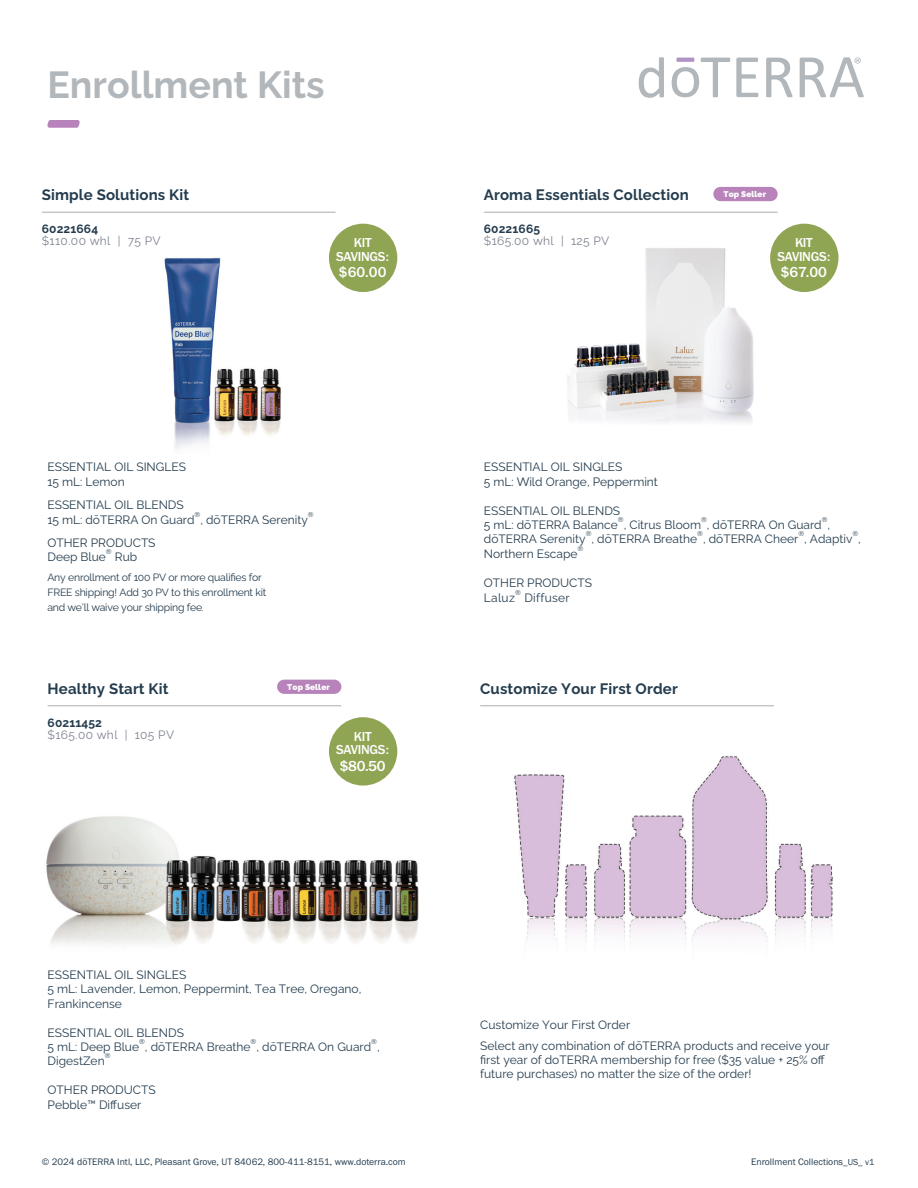
<style>
.page{position:relative;width:918px;height:1188px;background:#fff}
.page>*{position:absolute;margin:0;border:0;box-sizing:border-box;transform-origin:0 0}
.t1{font:700 37.5px "Ralewayd T";color:#b2b7bb}
.t2{font:700 15px "Ralewayd T";letter-spacing:.01em;color:#243c4e}
.t3{font:500 15px "Franklin Gothic URW";color:#fff}
.t4{font:500 13.5px/13.5px "Franklin Gothic URW";letter-spacing:-.025em;color:#fff;text-align:center}
.t5{font:12px/14.4px "Ralewayd T";color:#243c4e}
.t6{font:12px "Ralewayd T";letter-spacing:.03em;color:#7e838f}
.t7{font:700 12px "Ralewayd T";letter-spacing:.01em;color:#243c4e}
.t8{font:12px "Ralewayd T";letter-spacing:.025em;color:#243c4e}
.t9{font:10.5px/15px "Ralewayd T";letter-spacing:-.02em;color:#243c4e}
.t10{font:9.75px "Franklin Gothic URW Boo";color:#243c4e}
.t11{font:900 8.25px "Ralewayd T";letter-spacing:.01em;color:#fff}
.t12{font:7.05px "Ralewayd T";color:#243c4e}
.s1{font-size:9px}
</style>
<div class="page">
<img style="left:46px;top:740px;width:373px;height:205px">
<hr style="left:484px;top:212px;width:294px;height:1px;background:#b3b5bd">
<svg style="left:766px;top:58px;width:27px;height:39px"></svg>
<svg style="left:736px;top:58px;width:22px;height:39px"></svg>
<svg style="left:672px;top:58px;width:58px;height:39px"></svg>
<svg style="left:639px;top:57px;width:25px;height:41px"></svg>
<svg style="left:800px;top:57px;width:64px;height:40px"></svg>
<img style="left:164px;top:257px;width:117px;height:192px">
<div style="left:329px;top:224px;width:68px;height:68px;background:#90a554;border-radius:50%"></div>
<img style="left:567px;top:248px;width:204px;height:175px">
<div style="left:770px;top:224px;width:69px;height:68px;background:#90a554;border-radius:50%"></div>
<div style="left:329px;top:717px;width:68px;height:69px;background:#90a554;border-radius:50%"></div>
<div style="left:713px;top:187px;width:65px;height:14px;background:#b783ba;border-radius:7px"></div>
<div style="left:277px;top:680px;width:64px;height:14px;background:#b783ba;border-radius:7px"></div>
<img style="left:514px;top:756px;width:319px;height:189px">
<svg style="left:47px;top:120px;width:33px;height:8px"></svg>
<hr style="left:42px;top:212px;width:294px;height:1px;background:#b3b5bd">
<hr style="left:48px;top:705px;width:293px;height:1px;background:#b3b5bd">
<hr style="left:480px;top:705px;width:294px;height:1px;background:#b3b5bd">
<h1 class="t1" style="left:47px;top:56px;width:279px">Enrollment Kits</h1>
<p class="t2" style="left:42px;top:183px;width:149px">Simple Solutions Kit</p>
<p class="t7" style="left:42px;top:220px;width:58px">60221664</p>
<p class="t6" style="left:42px;top:231px;width:120px">$110.00 whl | 75 PV</p>
<p class="t4" style="left:336px;top:236px;width:54px">KIT<br>SAVINGS:</p>
<p class="t3" style="left:339px;top:263px;width:49px">$60.00</p>
<p class="t5" style="left:47px;top:459px;width:140px">ESSENTIAL OIL SINGLES<br>15 mL: Lemon</p>
<p class="t5" style="left:47px;top:497px;width:149px">ESSENTIAL OIL BLENDS<br>15 mL: dōTERRA On Guard</p>
<p class="t12" style="left:195px;top:509px;width:7px">®</p>
<p class="t12" style="left:308px;top:509px;width:7px">®</p>
<p class="t5" style="left:200px;top:511px;width:109px">, dōTERRA Serenity</p>
<p class="t5" style="left:47px;top:534px;width:110px">OTHER PRODUCTS<br>Deep Blue</p>
<p class="t12" style="left:106px;top:546px;width:7px">®</p>
<p class="t5" style="left:115px;top:549px;width:24px">Rub</p>
<p class="t9" style="left:47px;top:569px;width:220px">Any enrollment of 100 PV or more qualifies for<br>FREE shipping! Add 30 PV to this enrollment kit and we’ll waive your shipping fee.</p>
<p class="t2" style="left:48px;top:677px;width:122px">Healthy Start Kit</p>
<p class="t7" style="left:48px;top:713px;width:56px">60211452</p>
<p class="t6" style="left:48px;top:725px;width:128px">$165.00 whl | 105 PV</p>
<p class="t11" style="left:287px;top:680px;width:44px">Top Seller</p>
<p class="t4" style="left:336px;top:729px;width:54px">KIT<br>SAVINGS:</p>
<p class="t3" style="left:340px;top:757px;width:47px">$80.50</p>
<p class="t5" style="left:48px;top:966px;width:315px">ESSENTIAL OIL SINGLES<br>5 mL: Lavender, Lemon, Peppermint, Tea Tree, Oregano,<br>Frankincense</p>
<p class="t5" style="left:48px;top:1024px;width:138px">ESSENTIAL OIL BLENDS<br>5 mL: Deep Blue</p>
<p class="t12" style="left:139px;top:1036px;width:7px">®</p>
<p class="t12" style="left:251px;top:1036px;width:7px">®</p>
<p class="t12" style="left:371px;top:1036px;width:7px">®</p>
<p class="t5" style="left:145px;top:1038px;width:107px">, dōTERRA Breathe</p>
<p class="t5" style="left:256px;top:1038px;width:116px">, dōTERRA On Guard</p>
<p class="t5" style="left:377px;top:1038px;width:4px">,</p>
<p class="t12" style="left:105px;top:1050px;width:7px">®</p>
<p class="t5" style="left:48px;top:1081px;width:110px">OTHER PRODUCTS<br>Pebble™ Diffuser</p>
<p class="t5" style="left:48px;top:1053px;width:59px">DigestZen</p>
<p class="t2" style="left:484px;top:183px;width:206px">Aroma Essentials Collection</p>
<p class="t7" style="left:484px;top:220px;width:58px">60221665</p>
<p class="t6" style="left:484px;top:231px;width:127px">$165.00 whl | 125 PV</p>
<p class="t11" style="left:724px;top:188px;width:44px">Top Seller</p>
<p class="t4" style="left:777px;top:236px;width:54px">KIT<br>SAVINGS:</p>
<p class="t3" style="left:781px;top:263px;width:48px">$67.00</p>
<p class="t5" style="left:484px;top:459px;width:176px">ESSENTIAL OIL SINGLES<br>5 mL: Wild Orange, Peppermint</p>
<p class="t5" style="left:484px;top:502px;width:138px">ESSENTIAL OIL BLENDS<br>5 mL: dōTERRA Balance</p>
<p class="t12" style="left:618px;top:514px;width:7px">®</p>
<p class="t12" style="left:701px;top:514px;width:7px">®</p>
<p class="t12" style="left:822px;top:514px;width:7px">®</p>
<p class="t5" style="left:624px;top:516px;width:79px">, Citrus Bloom</p>
<p class="t5" style="left:707px;top:516px;width:116px">, dōTERRA On Guard</p>
<p class="t5" style="left:828px;top:516px;width:4px">,</p>
<p class="t12" style="left:586px;top:528px;width:7px">®</p>
<p class="t12" style="left:697px;top:528px;width:7px">®</p>
<p class="t12" style="left:798px;top:528px;width:7px">®</p>
<p class="t12" style="left:852px;top:528px;width:7px">®</p>
<p class="t5" style="left:484px;top:531px;width:103px">dōTERRA Serenity</p>
<p class="t5" style="left:592px;top:531px;width:107px">, dōTERRA Breathe</p>
<p class="t5" style="left:703px;top:531px;width:97px">, dōTERRA Cheer</p>
<p class="t5" style="left:804px;top:531px;width:50px">, Adaptiv</p>
<p class="t5" style="left:858px;top:531px;width:4px">,</p>
<p class="t12" style="left:578px;top:543px;width:7px">®</p>
<p class="t5" style="left:484px;top:574px;width:110px;line-height:15px">OTHER PRODUCTS<br>Laluz</p>
<p class="t5" style="left:484px;top:545px;width:95px">Northern Escape</p>
<p class="t12" style="left:515px;top:587px;width:7px">®</p>
<p class="t8" style="left:524px;top:588px;width:47px">Diffuser</p>
<p class="t2" style="left:480px;top:677px;width:199px">Customize Your First Order</p>
<p class="t5" style="left:480px;top:1014px;width:351px;line-height:20.4px">Customize Your First Order<br>Select any combination of dōTERRA products and receive your</p>
<p class="t5" style="left:480px;top:1051px;width:346px">first year of doTERRA membership for free ($35 value + 25% off future purchases) no matter the size of the order!</p>
<p class="t10" style="left:42px;top:1156px;width:365px">© 2024 dōTERRA Intl, LLC, Pleasant Grove, UT 84062, 800-411-8151, www.doterra.com</p>
<p class="t10" style="left:751px;top:1156px;width:125px">Enrollment Collections<span class="s1">_US_ v1</span></p>
</div>
